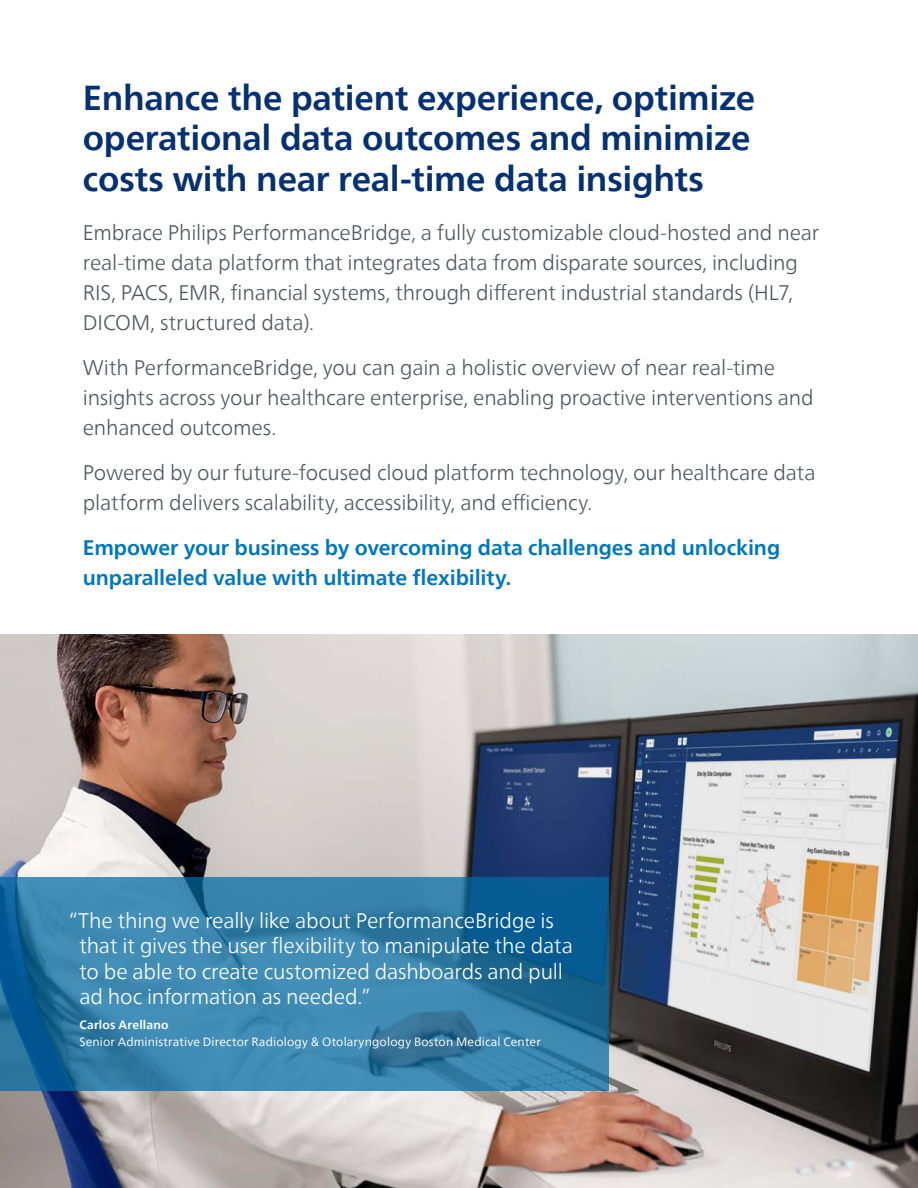
<style>
.page{position:relative;width:918px;height:1188px;background:#fff}
.page>*{position:absolute;margin:0;border:0;box-sizing:border-box;transform-origin:0 0}
._05_Main_Heading_Small{font:700 34.5px/40.5px "Neue Frutiger World";letter-spacing:-.005em;color:#043174}
._03_Introduction{font:300 21px/30px "Neue Frutiger World";letter-spacing:-.01em;color:#52575f}
._03_Introduction-2{font:300 21px/25.5px "Neue Frutiger World";letter-spacing:-.01em;color:#fff}
._03_Introduction-3{font:700 21px/30px "Neue Frutiger World";letter-spacing:-.005em;color:#0077bf}
._04_Caption{font:12px "Neue Frutiger World";letter-spacing:.015em;color:#fff}
._04_Caption-2{font:700 12px "Neue Frutiger World";letter-spacing:.015em;color:#fff}
</style>
<div class="page">
<img style="left:0;top:635px;width:918px;height:553px">
<svg style="left:0;top:877px;width:609px;height:213px;background:#307ca6"></svg>
<p class="_05_Main_Heading_Small" style="left:83px;top:77px;width:674px">Enhance the patient experience, optimize operational data outcomes and minimize costs with near real-time data insights</p>
<p class="_03_Introduction" style="left:83px;top:218px;width:738px">Embrace Philips PerformanceBridge, a fully customizable cloud-hosted and near real-time data platform that integrates data from disparate sources, including RIS, PACS, EMR, financial systems, through different industrial standards (HL7, DICOM, structured data).</p>
<p class="_03_Introduction" style="left:83px;top:353px;width:732px">With PerformanceBridge, you can gain a holistic overview of near real-time insights across your healthcare enterprise, enabling proactive interventions and enhanced outcomes.</p>
<p class="_03_Introduction" style="left:83px;top:458px;width:734px">Powered by our future-focused cloud platform technology, our healthcare data platform delivers scalability, accessibility, and efficiency.</p>
<p class="_03_Introduction-3" style="left:83px;top:533px;width:699px">Empower your business by overcoming data challenges and unlocking unparalleled value with ultimate flexibility.</p>
<p class="_03_Introduction-2" style="left:79px;top:908px;width:495px;text-indent:-10px">“The thing we really like about PerformanceBridge is that it gives the user flexibility to manipulate the data to be able to create customized dashboards and pull ad hoc information as needed.”</p>
<p class="_04_Caption-2" style="left:79px;top:1014px;width:91px">Carlos Arellano</p>
<p class="_04_Caption" style="left:79px;top:1032px;width:463px">Senior Administrative Director Radiology &amp; Otolaryngology Boston Medical Center</p>
</div>
